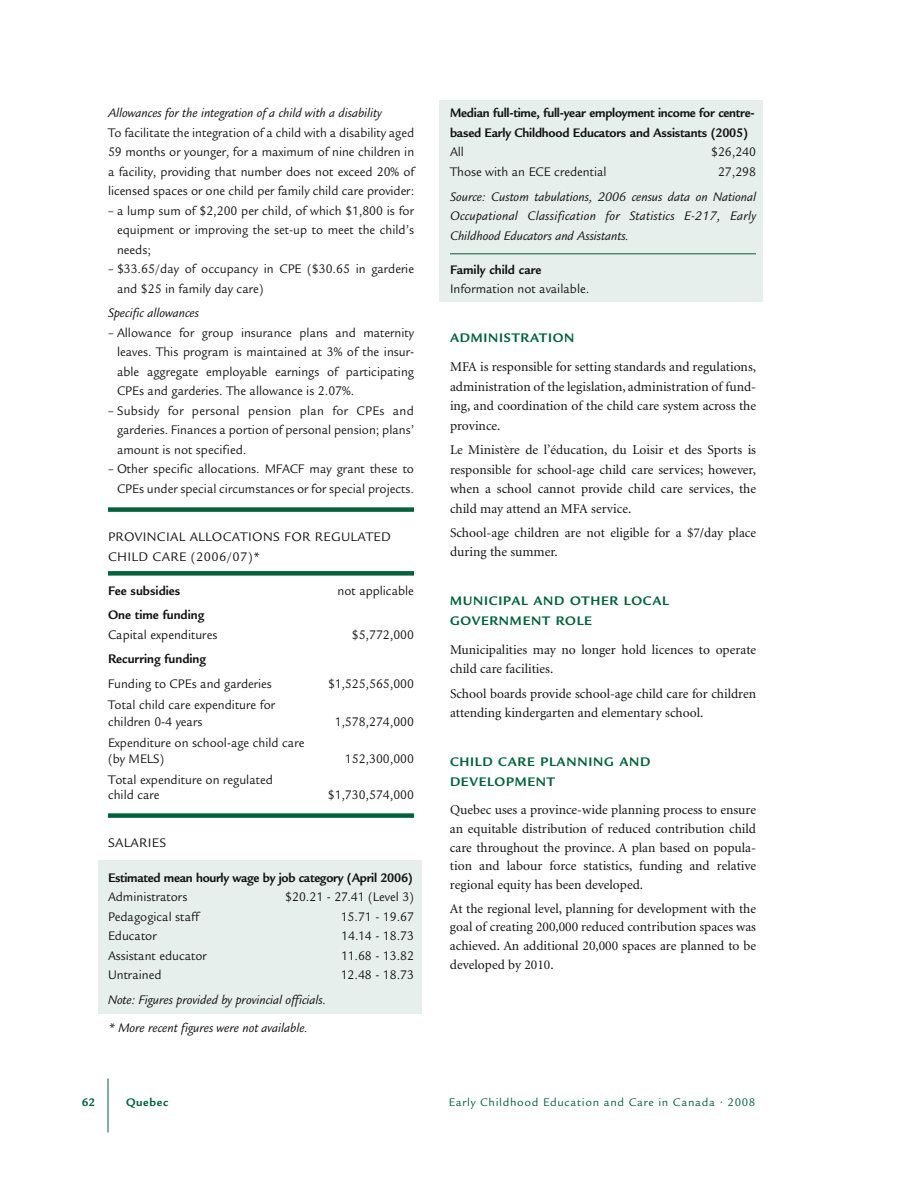
<style>
.page{position:relative;width:918px;height:1188px;background:#fff}
.page>*{position:absolute;margin:0;border:0;box-sizing:border-box;transform-origin:0 0}
.t1{font:13.5px/19.5px "Legacy Sans";color:#141314;text-align:justify;scale:.95 1}
.t2{font:13.5px/19.5px "Minion";color:#141314;text-align:justify}
.t3{font:italic 13.5px/19.5px "Legacy Sans";color:#141314;text-align:justify}
.t4{font:700 13.5px/19.5px "Legacy Sans";letter-spacing:-.015em;color:#141314;scale:.95 1}
.t5{font:700 13.5px/19.5px "Legacy Sans";letter-spacing:.055em;color:#00623b}
.t6{font:13.5px/19.5px "Legacy Sans";letter-spacing:.025em;color:#141314}
.t7{font:13.5px/15px "Legacy Sans";color:#141314}
.t8{font:12px "Legacy Sans";letter-spacing:.055em;color:#00623b}
.t9{font:700 12px "Legacy Sans";letter-spacing:.055em;color:#00623b}
</style>
<div class="page">
<div style="left:440px;top:100px;width:324px;height:202px;background:#e6efeb"></div>
<div style="left:98px;top:860px;width:324px;height:154px;background:#e6efeb"></div>
<div style="left:108px;top:507px;width:306px;height:5px;background:#00623b"></div>
<div style="left:108px;top:571px;width:306px;height:5px;background:#00623b"></div>
<div style="left:108px;top:813px;width:306px;height:5px;background:#00623b"></div>
<hr style="left:450px;top:253px;width:306px;height:1px;background:#00623b">
<hr style="left:108px;top:1078px;width:1px;height:54px;background:#00623b">
<p class="t3" style="left:108px;top:105px;width:275px">Allowances for the integration of a child with a disability</p>
<p class="t1" style="left:108px;top:124px;width:324px">To facilitate the integration of a child with a disability aged 59 months or younger, for a maximum of nine children in a facility, providing that number does not exceed 20% of licensed spaces or one child per family child care provider:</p>
<p class="t1" style="left:117px;top:202px;width:314px;text-indent:-9px">– a lump sum of $2,200 per child, of which $1,800 is for equipment or improving the set-up to meet the child’s needs;</p>
<p class="t1" style="left:117px;top:261px;width:314px;text-indent:-9px">– $33.65/day of occupancy in CPE ($30.65 in garderie and $25 in family day care)</p>
<p class="t3" style="left:108px;top:305px;width:93px">Specific allowances</p>
<p class="t1" style="left:117px;top:324px;width:314px;text-indent:-9px">– Allowance for group insurance plans and maternity leaves. This program is maintained at 3% of the insur&shy;able aggregate employable earnings of participating CPEs and garderies. The allowance is 2.07%.</p>
<p class="t1" style="left:117px;top:402px;width:314px;text-indent:-9px">– Subsidy for personal pension plan for CPEs and garderies. Finances a portion of personal pension; plans’ amount is not specified.</p>
<p class="t1" style="left:108px;top:461px;width:324px;text-align:right">– Other specific allocations. MFACF may grant these to<br>CPEs under special circumstances or for special projects.</p>
<p class="t6" style="left:108px;top:529px;width:285px">PROVINCIAL ALLOCATIONS FOR REGULATED<br>CHILD CARE (2006/07)*</p>
<p class="t4" style="left:108px;top:582px;width:78px">Fee subsidies</p>
<p class="t1" style="left:338px;top:582px;width:82px">not applicable</p>
<p class="t4" style="left:108px;top:607px;width:103px">One time funding</p>
<p class="t1" style="left:108px;top:626px;width:117px">Capital expenditures</p>
<p class="t1" style="left:352px;top:626px;width:67px">$5,772,000</p>
<p class="t4" style="left:108px;top:651px;width:105px">Recurring funding</p>
<p class="t1" style="left:108px;top:675px;width:174px">Funding to CPEs and garderies</p>
<p class="t1" style="left:328px;top:675px;width:92px">$1,525,565,000</p>
<p class="t1" style="left:108px;top:698px;width:177px;line-height:16.5px">Total child care expenditure for children 0-4 years</p>
<p class="t1" style="left:335px;top:713px;width:85px">1,578,274,000</p>
<p class="t1" style="left:108px;top:734px;width:208px">Expenditure on school-age child care</p>
<p class="t1" style="left:108px;top:751px;width:61px">(by MELS)</p>
<p class="t1" style="left:345px;top:751px;width:74px">152,300,000</p>
<p class="t7" style="left:108px;top:773px;width:166px">Total expenditure on regulated child care</p>
<p class="t1" style="left:328px;top:786px;width:92px">$1,730,574,000</p>
<p class="t6" style="left:108px;top:835px;width:60px">SALARIES</p>
<p class="t4" style="left:108px;top:869px;width:322px">Estimated mean hourly wage by job category (April 2006)</p>
<p class="t1" style="left:108px;top:888px;width:85px">Administrators</p>
<p class="t1" style="left:285px;top:888px;width:137px">$20.21 - 27.41 (Level 3)</p>
<p class="t1" style="left:108px;top:908px;width:97px">Pedagogical staff</p>
<p class="t1" style="left:341px;top:908px;width:79px">15.71 - 19.67</p>
<p class="t1" style="left:108px;top:927px;width:53px">Educator</p>
<p class="t1" style="left:341px;top:927px;width:78px">14.14 - 18.73</p>
<p class="t1" style="left:108px;top:947px;width:106px">Assistant educator</p>
<p class="t1" style="left:341px;top:947px;width:78px">11.68 - 13.82</p>
<p class="t1" style="left:108px;top:966px;width:58px">Untrained</p>
<p class="t1" style="left:341px;top:966px;width:79px">12.48 - 18.73</p>
<p class="t3" style="left:108px;top:991px;width:220px">Note: Figures provided by provincial officials.</p>
<p class="t3" style="left:108px;top:1020px;width:202px">* More recent figures were not available.</p>
<p class="t4" style="left:450px;top:105px;width:322px">Median full-time, full-year employment income for centre&shy;based Early Childhood Educators and Assistants (2005)</p>
<p class="t1" style="left:450px;top:144px;width:16px">All</p>
<p class="t1" style="left:711px;top:144px;width:49px">$26,240</p>
<p class="t1" style="left:450px;top:163px;width:166px">Those with an ECE credential</p>
<p class="t1" style="left:718px;top:163px;width:42px">27,298</p>
<p class="t3" style="left:450px;top:188px;width:308px">Source: Custom tabulations, 2006 census data on National Occupational Classification for Statistics E-217, Early Childhood Educators and Assistants.</p>
<p class="t4" style="left:450px;top:261px;width:98px">Family child care</p>
<p class="t1" style="left:450px;top:281px;width:148px">Information not available.</p>
<h3 class="t5" style="left:450px;top:329px;width:126px">ADMINISTRATION</h3>
<p class="t2" style="left:450px;top:358px;width:308px">MFA is responsible for setting standards and regulations, administration of the legislation, administration of fund&shy;ing, and coordination of the child care system across the province.</p>
<p class="t2" style="left:450px;top:441px;width:308px">Le Ministère de l’éducation, du Loisir et des Sports is responsible for school-age child care services; however, when a school cannot provide child care services, the child may attend an MFA service.</p>
<p class="t2" style="left:450px;top:524px;width:308px">School-age children are not eligible for a $7/day place during the summer.</p>
<h3 class="t5" style="left:450px;top:593px;width:220px">MUNICIPAL AND OTHER LOCAL<br>GOVERNMENT ROLE</h3>
<p class="t2" style="left:450px;top:641px;width:308px">Municipalities may no longer hold licences to operate</p>
<p class="t2" style="left:450px;top:658px;width:308px;line-height:24.5px">child care facilities.<br>School boards provide school-age child care for children</p>
<p class="t2" style="left:450px;top:704px;width:255px">attending kindergarten and elementary school.</p>
<h3 class="t5" style="left:450px;top:753px;width:202px">CHILD CARE PLANNING AND<br>DEVELOPMENT</h3>
<p class="t2" style="left:450px;top:801px;width:308px;line-height:18.8px">Quebec uses a province-wide planning process to ensure an equitable distribution of reduced contribution child care throughout the province. A plan based on popula&shy;tion and labour force statistics, funding and relative regional equity has been developed.</p>
<p class="t2" style="left:450px;top:900px;width:308px;line-height:18.8px">At the regional level, planning for development with the goal of creating 200,000 reduced contribution spaces was achieved. An additional 20,000 spaces are planned to be developed by 2010.</p>
<p class="t9" style="left:82px;top:1098px;width:15px">62</p>
<p class="t9" style="left:126px;top:1098px;width:44px">Quebec</p>
<p class="t8" style="left:449px;top:1098px;width:308px">Early Childhood Education and Care in Canada • 2008</p>
</div>
